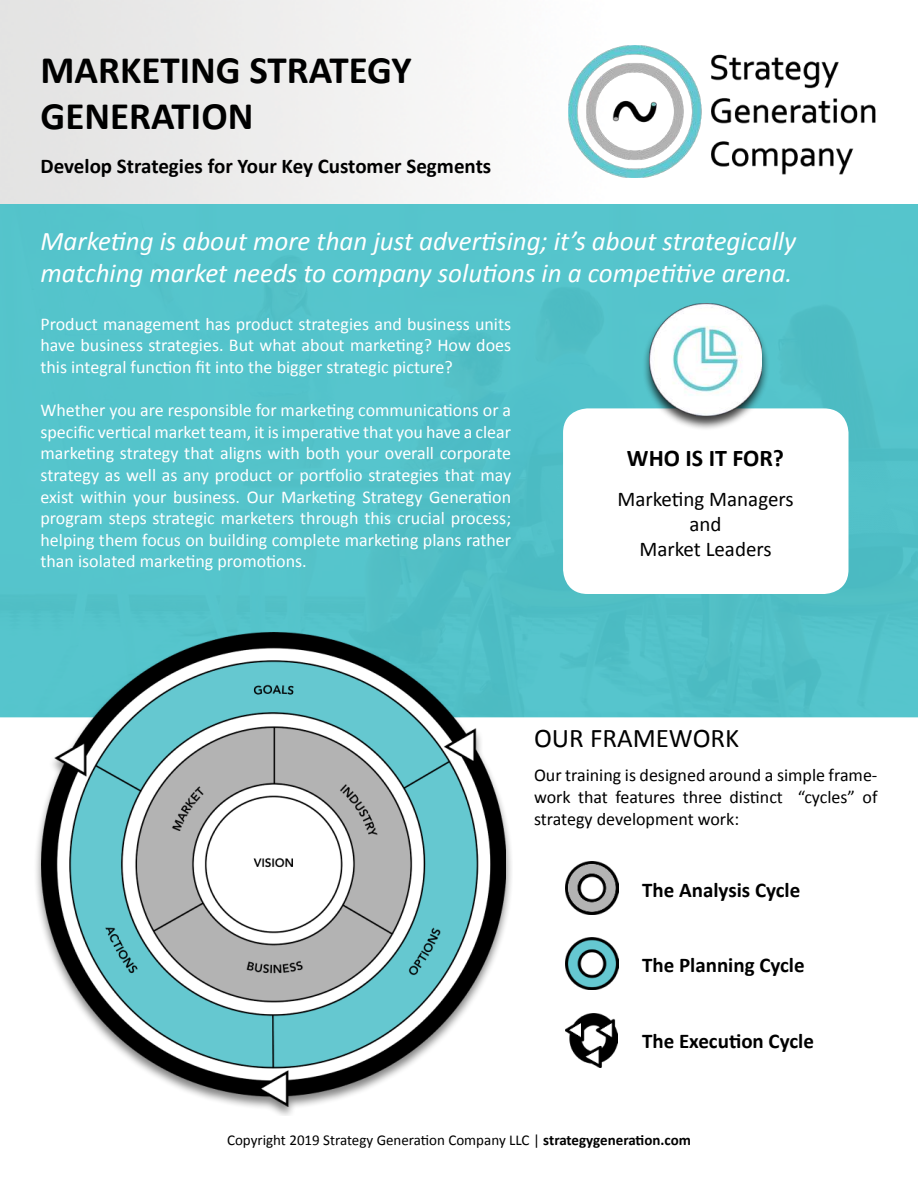
<style>
.page{position:relative;width:918px;height:1188px;background:#fff}
.page>*{position:absolute;margin:0;border:0;box-sizing:border-box;transform-origin:0 0}
.t1{font:700 39px/46.8px "Calibri";color:#000}
.t2{font:italic 27px/32.4px "Calibri";color:#fff}
.t3{font:27px "Calibri";color:#000}
.t4{font:700 24px "Calibri";color:#000}
.t5{font:700 21px "Calibri";color:#000}
.t6{font:21px/25.2px "Calibri";color:#000;text-align:center}
.t7{font:18px/21.6px "Calibri";color:#fff;text-align:justify}
.t8{font:18px/21.6px "Calibri";color:#000;text-align:justify}
.t9{font:15px "Calibri";color:#000}
.s1{font-weight:700}
</style>
<div class="page">
<img style="left:0;top:0;width:918px;height:717px">
<img style="left:569px;top:45px;width:309px;height:133px">
<img style="left:566px;top:862px;width:52px;height:52px">
<img style="left:566px;top:937px;width:52px;height:53px">
<img style="left:565px;top:1014px;width:53px;height:54px">
<div style="left:563px;top:408px;width:286px;height:186px;background:#fff;border-radius:25px"></div>
<div style="left:642px;top:302px;width:128px;height:129px;background:#000;opacity:.75"></div>
<img style="left:650px;top:303px;width:112px;height:113px">
<div style="left:34px;top:631px;width:479px;height:485px;background:#000;opacity:.49"></div>
<img style="left:41px;top:632px;width:464px;height:475px">
<h1 class="t1" style="left:40px;top:49px;width:373px">MARKETING STRATEGY<br>GENERATION</h1>
<p class="t5" style="left:40px;top:158px;width:452px">Develop Strategies for Your Key Customer Segments</p>
<h2 class="t2" style="left:40px;top:224px;width:757px">Marketing is about more than just advertising; it’s about strategically matching market needs to company solutions in a competitive arena.</h2>
<p class="t7" style="left:40px;top:315px;width:472px">Product management has product strategies and business units have business strategies. But what about marketing? How does this integral function fit into the bigger strategic picture?</p>
<p class="t7" style="left:40px;top:400px;width:472px">Whether you are responsible for marketing communications or a specific vertical market team, it is imperative that you have a clear marketing strategy that aligns with both your overall corporate strategy as well as any product or portfolio strategies that may exist within your business. Our Marketing Strategy Generation program steps strategic marketers through this crucial process; helping them focus on building complete marketing plans rather than isolated marketing promotions.</p>
<h3 class="t4" style="left:627px;top:450px;width:159px">WHO IS IT FOR?</h3>
<p class="t6" style="left:617px;top:486px;width:178px">Marketing Managers and<br>Market Leaders</p>
<h2 class="t3" style="left:534px;top:728px;width:207px">OUR FRAMEWORK</h2>
<p class="t8" style="left:534px;top:766px;width:345px">Our training is designed around a simple frame&shy;work that features three distinct “cycles” of strategy development work:</p>
<p class="t5" style="left:642px;top:882px;width:160px">The Analysis Cycle</p>
<p class="t5" style="left:642px;top:958px;width:164px">The Planning Cycle</p>
<p class="t5" style="left:642px;top:1027px;width:173px">The Execution Cycle</p>
<p class="t9" style="left:227px;top:1131px;width:465px">Copyright 2019 Strategy Generation Company LLC | <span class="s1">strategygeneration.com</span></p>
</div>
